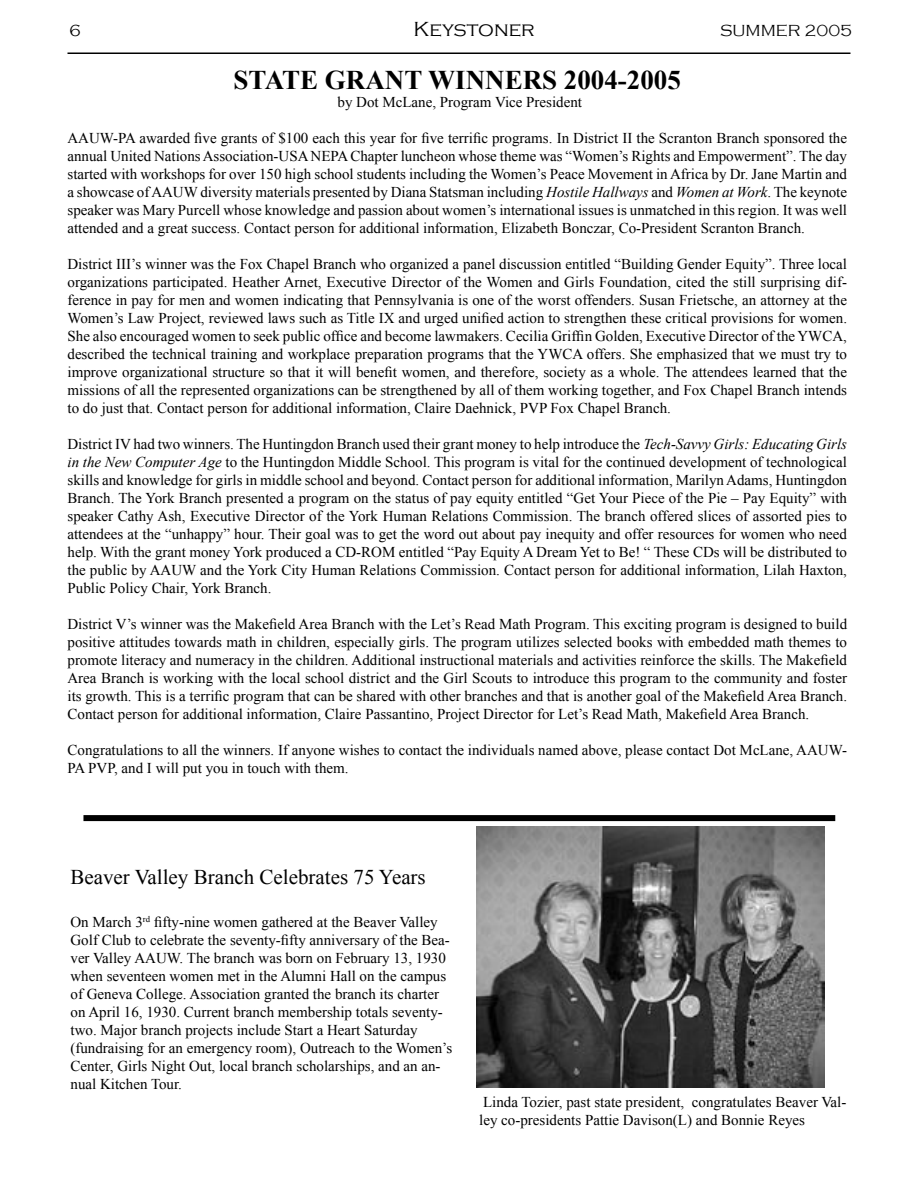
<style>
.page{position:relative;width:918px;height:1188px;background:#fff}
.page>*{position:absolute;margin:0;border:0;box-sizing:border-box;transform-origin:0 0}
.t1{font:700 27px "Times New Roman";color:#000}
.t2{font:21px "Times New Roman";color:#000}
.t3{font:300 21px "Copperplate Gothic";color:#000}
.t4{font:300 16.5px "Copperplate Gothic";color:#000}
.t5{font:15px/18px "Times New Roman";color:#000;text-align:justify}
.s1{font-style:italic}
</style>
<div class="page">
<hr style="left:68px;top:52px;width:782px;height:2px;background:#000">
<div style="left:83px;top:815px;width:752px;height:6px;background:#000"></div>
<img style="left:477px;top:827px;width:347px;height:261px">
<p class="t4" style="left:69px;top:22px;width:13px">6</p>
<h2 class="t3" style="left:414px;top:18px;width:123px">Keystoner</h2>
<p class="t4" style="left:720px;top:22px;width:133px">SUMMER 2005</p>
<p class="t1" style="left:234px;top:65px;width:449px">STATE GRANT WINNERS 2004-2005</p>
<p class="t5" style="left:338px;top:93px;width:246px">by Dot McLane, Program Vice President</p>
<p class="t5" style="left:68px;top:129px;width:781px">AAUW-PA awarded five grants of $100 each this year for five terrific programs. In District II the Scranton Branch sponsored the annual United Nations Association-USA NEPA Chapter luncheon whose theme was “Women’s Rights and Empowerment”. The day started with workshops for over 150 high school students including the Women’s Peace Movement in Africa by Dr. Jane Martin and a showcase of AAUW diversity materials presented by Diana Statsman including <span class="s1">Hostile Hallways</span> and <span class="s1">Women at Work</span>. The keynote speaker was Mary Purcell whose knowledge and passion about women’s international issues is unmatched in this region. It was well attended and a great success. Contact person for additional information, Elizabeth Bonczar, Co-President Scranton Branch.</p>
<p class="t5" style="left:68px;top:255px;width:781px">District III’s winner was the Fox Chapel Branch who organized a panel discussion entitled “Building Gender Equity”. Three local organizations participated. Heather Arnet, Executive Director of the Women and Girls Foundation, cited the still surprising dif&shy;ference in pay for men and women indicating that Pennsylvania is one of the worst offenders. Susan Frietsche, an attorney at the Women’s Law Project, reviewed laws such as Title IX and urged unified action to strengthen these critical provisions for women.<br>She also encouraged women to seek public office and become lawmakers. Cecilia Griffin Golden, Executive Director of the YWCA, described the technical training and workplace preparation programs that the YWCA offers. She emphasized that we must try to improve organizational structure so that it will benefit women, and therefore, society as a whole. The attendees learned that the missions of all the represented organizations can be strengthened by all of them working together, and Fox Chapel Branch intends to do just that. Contact person for additional information, Claire Daehnick, PVP Fox Chapel Branch.</p>
<p class="t5" style="left:68px;top:435px;width:781px">District IV had two winners. The Huntingdon Branch used their grant money to help introduce the <span class="s1">Tech-Savvy Girls: Educating Girls in the New Computer Age</span> to the Huntingdon Middle School. This program is vital for the continued development of technological skills and knowledge for girls in middle school and beyond. Contact person for additional information, Marilyn Adams, Huntingdon Branch. The York Branch presented a program on the status of pay equity entitled “Get Your Piece of the Pie – Pay Equity” with speaker Cathy Ash, Executive Director of the York Human Relations Commission. The branch offered slices of assorted pies to attendees at the “unhappy” hour. Their goal was to get the word out about pay inequity and offer resources for women who need help. With the grant money York produced a CD-ROM entitled “Pay Equity A Dream Yet to Be! “ These CDs will be distributed to the public by AAUW and the York City Human Relations Commission. Contact person for additional information, Lilah Haxton, Public Policy Chair, York Branch.</p>
<p class="t5" style="left:68px;top:615px;width:781px">District V’s winner was the Makefield Area Branch with the Let’s Read Math Program. This exciting program is designed to build positive attitudes towards math in children, especially girls. The program utilizes selected books with embedded math themes to promote literacy and numeracy in the children. Additional instructional materials and activities reinforce the skills. The Makefield Area Branch is working with the local school district and the Girl Scouts to introduce this program to the community and foster its growth. This is a terrific program that can be shared with other branches and that is another goal of the Makefield Area Branch.<br>Contact person for additional information, Claire Passantino, Project Director for Let’s Read Math, Makefield Area Branch.</p>
<p class="t5" style="left:68px;top:741px;width:781px">Congratulations to all the winners. If anyone wishes to contact the individuals named above, please contact Dot McLane, AAUW-<br>PA PVP, and I will put you in touch with them.</p>
<p class="t2" style="left:70px;top:864px;width:357px">Beaver Valley Branch Celebrates 75 Years</p>
<p class="t5" style="left:70px;top:913px;width:383px;text-align:left">On March 3<sup>rd</sup> fifty-nine women gathered at the Beaver Valley Golf Club to celebrate the seventy-fifty anniversary of the Bea&shy;ver Valley AAUW. The branch was born on February 13, 1930 when seventeen women met in the Alumni Hall on the campus of Geneva College. Association granted the branch its charter on April 16, 1930. Current branch membership totals seventy&shy;two. Major branch projects include Start a Heart Saturday (fundraising for an emergency room), Outreach to the Women’s Center, Girls Night Out, local branch scholarships, and an an&shy;nual Kitchen Tour.</p>
<p class="t5" style="left:479px;top:1093px;width:369px">Linda Tozier, past state president, congratulates Beaver Val&shy;ley co-presidents Pattie Davison(L) and Bonnie Reyes</p>
</div>
